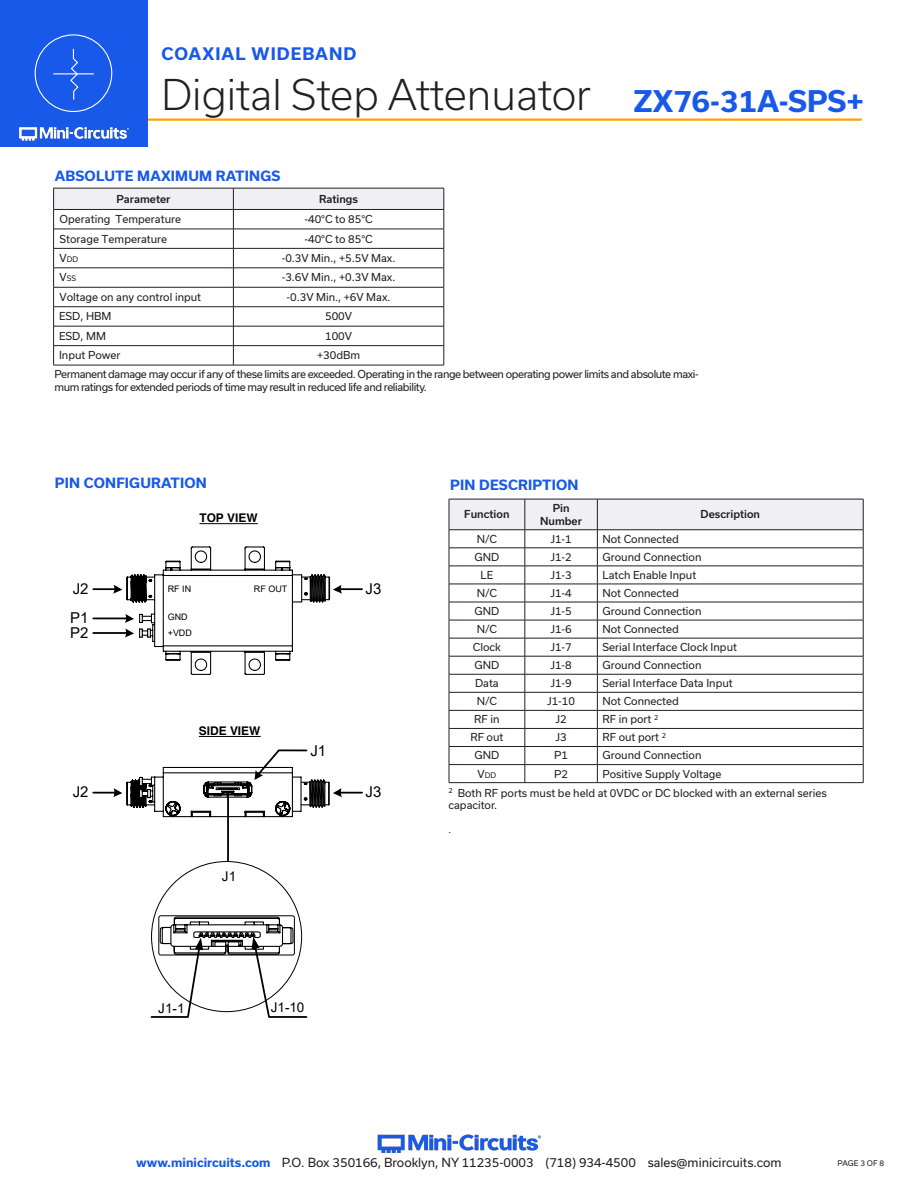
<style>
.page{position:relative;width:918px;height:1188px;background:#fff}
.page>*{position:absolute;margin:0;border:0;box-sizing:border-box;transform-origin:0 0}
.t1{font:300 40.5px "Usual";color:#231f20}
.t2{font:700 28.5px "Usual";color:#1859ea}
.t3{font:700 16.5px "Usual";letter-spacing:.065em;color:#1859ea}
.t4{font:15px/14.5px "Arial";color:#000}
.Blue_Headers{font:700 13.5px "Usual";letter-spacing:.015em;color:#1859ea}
.t5{font:13.5px "Arial";color:#000}
.t6{font:12px "Usual";color:#231f20}
.t7{font:700 12px "Helvetica";color:#000}
.Table_Body_Left_Just{font:10.5px "Usual";color:#231f20}
.SUB-HEADLINE{font:10.5px/12.6px "Usual";letter-spacing:-.04em;color:#231f20}
.Table_Body_Center{font:10.5px "Usual";color:#231f20}
.Notes{font:10.5px/12.6px "Usual";color:#231f20}
.Table_Header_Center{font:500 10.5px "Usual";color:#231f20}
.t8{font:9px/16.5px "Arial";color:#000}
.Notes-2{font:9px "Usual";color:#231f20}
.t9{font:7.5px "Usual";color:#231f20}
.Table_Body_Left_Just-2{font:7.35px "Usual";color:#231f20}
.s1{font-size:10.5px}
.s2{font-weight:700;color:#1859ea}
</style>
<div class="page">
<hr style="left:129px;top:118px;width:733px;height:3px;background:#ffa300">
<div style="left:0;top:0;width:147px;height:147px;background:#1859ea"></div>
<hr style="left:917px;top:0;width:1px;height:147px;background:#1859ea">
<img style="left:19px;top:126px;width:110px;height:15px">
<div style="left:35px;top:34px;width:77px;height:78px;border:1px solid #fff;border-radius:50%"></div>
<hr style="left:53px;top:73px;width:41px;height:1px;background:#fff">
<svg style="left:69px;top:48px;width:10px;height:52px"></svg>
<img style="left:377px;top:1134px;width:164px;height:19px">
<svg style="left:53px;top:188px;width:392px;height:177px"></svg>
<hr style="left:53px;top:365px;width:180px;height:1px;background:#231f20">
<hr style="left:233px;top:365px;width:211px;height:1px;background:#231f20">
<hr style="left:199px;top:523px;width:59px;height:1px;background:#000">
<hr style="left:340px;top:588px;width:22px;height:2px;background:#000">
<hr style="left:93px;top:618px;width:34px;height:1px;background:#000">
<hr style="left:93px;top:632px;width:34px;height:2px;background:#000">
<hr style="left:93px;top:588px;width:22px;height:2px;background:#000">
<hr style="left:340px;top:792px;width:22px;height:2px;background:#000">
<hr style="left:93px;top:792px;width:22px;height:2px;background:#000">
<hr style="left:227px;top:797px;width:2px;height:67px;background:#000">
<div style="left:152px;top:862px;width:150px;height:150px;background:#fff;border-radius:50%"></div>
<svg style="left:150px;top:916px;width:158px;height:102px"></svg>
<svg style="left:113px;top:546px;width:229px;height:129px"></svg>
<svg style="left:113px;top:735px;width:229px;height:123px"></svg>
<svg style="left:449px;top:499px;width:415px;height:283px"></svg>
<hr style="left:449px;top:782px;width:76px;height:1px;background:#231f20">
<hr style="left:525px;top:782px;width:72px;height:1px;background:#231f20">
<hr style="left:597px;top:782px;width:266px;height:1px;background:#231f20">
<h3 class="t3" style="left:161px;top:45px;width:197px">COAXIAL WIDEBAND</h3>
<h1 class="t1" style="left:161px;top:72px;width:431px">Digital Step Attenuator</h1>
<p class="Blue_Headers" style="left:55px;top:168px;width:227px">ABSOLUTE MAXIMUM RATINGS</p>
<p class="Table_Header_Center" style="left:116px;top:193px;width:56px">Parameter</p>
<p class="Table_Header_Center" style="left:319px;top:193px;width:41px">Ratings</p>
<p class="Table_Body_Left_Just" style="left:60px;top:213px;width:123px">Operating Temperature</p>
<p class="Table_Body_Center" style="left:304px;top:213px;width:70px">-40°C to 85°C</p>
<p class="Table_Body_Left_Just" style="left:60px;top:233px;width:109px">Storage Temperature</p>
<p class="Table_Body_Center" style="left:304px;top:233px;width:70px">-40°C to 85°C</p>
<p class="Table_Body_Left_Just-2" style="left:60px;top:255px;width:20px"><span class="s1">V</span>dd</p>
<p class="Table_Body_Center" style="left:282px;top:252px;width:115px">-0.3V Min., +5.5V Max.</p>
<p class="Table_Body_Left_Just-2" style="left:60px;top:274px;width:18px"><span class="s1">V</span>ss</p>
<p class="Table_Body_Center" style="left:282px;top:271px;width:115px">-3.6V Min., +0.3V Max.</p>
<p class="Table_Body_Left_Just" style="left:60px;top:291px;width:143px">Voltage on any control input</p>
<p class="Table_Body_Center" style="left:287px;top:291px;width:106px">-0.3V Min., +6V Max.</p>
<p class="Table_Body_Left_Just" style="left:59px;top:310px;width:54px">ESD, HBM</p>
<p class="Table_Body_Center" style="left:325px;top:310px;width:28px">500V</p>
<p class="Table_Body_Left_Just" style="left:59px;top:330px;width:48px">ESD, MM</p>
<p class="Table_Body_Center" style="left:325px;top:330px;width:28px">100V</p>
<p class="Table_Body_Left_Just" style="left:59px;top:349px;width:63px">Input Power</p>
<p class="Table_Body_Center" style="left:317px;top:349px;width:45px">+30dBm</p>
<h2 class="t2" style="left:634px;top:85px;width:232px">ZX76-31A-SPS+</h2>
<p class="SUB-HEADLINE" style="left:54px;top:368px;width:646px">Permanent damage may occur if any of these limits are exceeded. Operating in the range between operating power limits and absolute maxi&shy;mum ratings for extended periods of time may result in reduced life and reliability.</p>
<p class="Blue_Headers" style="left:55px;top:475px;width:154px">PIN CONFIGURATION</p>
<p class="Blue_Headers" style="left:450px;top:477px;width:130px">PIN DESCRIPTION</p>
<p class="t7" style="left:199px;top:511px;width:60px">TOP VIEW</p>
<p class="Table_Header_Center" style="left:464px;top:508px;width:47px">Function</p>
<p class="Table_Header_Center" style="left:553px;top:502px;width:18px">Pin</p>
<p class="Table_Header_Center" style="left:540px;top:515px;width:43px">Number</p>
<p class="Table_Header_Center" style="left:701px;top:508px;width:61px">Description</p>
<p class="t4" style="left:73px;top:581px;width:17px">J2</p>
<p class="t4" style="left:70px;top:610px;width:20px">P1<br>P2</p>
<p class="t8" style="left:168px;top:580px;width:25px">RF IN</p>
<p class="t8" style="left:254px;top:580px;width:35px">RF OUT</p>
<p class="t8" style="left:168px;top:608px;width:26px">GND +VDD</p>
<p class="t7" style="left:199px;top:724px;width:63px">SIDE VIEW</p>
<p class="t4" style="left:310px;top:744px;width:17px">J1</p>
<p class="t4" style="left:366px;top:581px;width:17px">J3</p>
<p class="t4" style="left:73px;top:785px;width:17px">J2</p>
<p class="t4" style="left:366px;top:785px;width:17px">J3</p>
<p class="t5" style="left:222px;top:866px;width:16px">J1</p>
<p class="t5" style="left:158px;top:999px;width:28px">J1-1</p>
<p class="t5" style="left:271px;top:998px;width:35px">J1-10</p>
<p class="Table_Body_Center" style="left:477px;top:533px;width:22px">N/C</p>
<p class="Table_Body_Center" style="left:550px;top:533px;width:23px">J1-1</p>
<p class="Table_Body_Left_Just" style="left:602px;top:533px;width:78px">Not Connected</p>
<p class="Table_Body_Center" style="left:474px;top:551px;width:26px">GND</p>
<p class="Table_Body_Center" style="left:550px;top:551px;width:23px">J1-2</p>
<p class="Table_Body_Left_Just" style="left:602px;top:551px;width:101px">Ground Connection</p>
<p class="Table_Body_Center" style="left:481px;top:569px;width:14px">LE</p>
<p class="Table_Body_Center" style="left:550px;top:569px;width:23px">J1-3</p>
<p class="Table_Body_Left_Just" style="left:602px;top:569px;width:95px">Latch Enable Input</p>
<p class="Table_Body_Center" style="left:477px;top:587px;width:22px">N/C</p>
<p class="Table_Body_Center" style="left:550px;top:587px;width:23px">J1-4</p>
<p class="Table_Body_Left_Just" style="left:602px;top:587px;width:78px">Not Connected</p>
<p class="Table_Body_Center" style="left:474px;top:605px;width:26px">GND</p>
<p class="Table_Body_Center" style="left:550px;top:605px;width:23px">J1-5</p>
<p class="Table_Body_Left_Just" style="left:602px;top:605px;width:101px">Ground Connection</p>
<p class="Table_Body_Center" style="left:477px;top:623px;width:22px">N/C</p>
<p class="Table_Body_Center" style="left:550px;top:623px;width:23px">J1-6</p>
<p class="Table_Body_Left_Just" style="left:602px;top:623px;width:78px">Not Connected</p>
<p class="Table_Body_Center" style="left:473px;top:641px;width:29px">Clock</p>
<p class="Table_Body_Center" style="left:550px;top:641px;width:23px">J1-7</p>
<p class="Table_Body_Left_Just" style="left:602px;top:641px;width:136px">Serial Interface Clock Input</p>
<p class="Table_Body_Center" style="left:474px;top:659px;width:26px">GND</p>
<p class="Table_Body_Center" style="left:550px;top:659px;width:23px">J1-8</p>
<p class="Table_Body_Left_Just" style="left:602px;top:659px;width:101px">Ground Connection</p>
<p class="Table_Body_Center" style="left:475px;top:677px;width:25px">Data</p>
<p class="Table_Body_Center" style="left:550px;top:677px;width:23px">J1-9</p>
<p class="Table_Body_Left_Just" style="left:602px;top:677px;width:132px">Serial Interface Data Input</p>
<p class="Table_Body_Center" style="left:477px;top:695px;width:22px">N/C</p>
<p class="Table_Body_Center" style="left:547px;top:695px;width:30px">J1-10</p>
<p class="Table_Body_Left_Just" style="left:602px;top:695px;width:78px">Not Connected</p>
<p class="Table_Body_Center" style="left:474px;top:713px;width:27px">RF in</p>
<p class="Table_Body_Center" style="left:555px;top:713px;width:13px">J2</p>
<p class="Table_Body_Left_Just" style="left:602px;top:713px;width:57px">RF in port <sup>2</sup></p>
<p class="Table_Body_Center" style="left:470px;top:731px;width:35px">RF out</p>
<p class="Table_Body_Center" style="left:555px;top:731px;width:13px">J3</p>
<p class="Table_Body_Left_Just" style="left:602px;top:731px;width:65px">RF out port <sup>2</sup></p>
<p class="Table_Body_Center" style="left:474px;top:749px;width:26px">GND</p>
<p class="Table_Body_Center" style="left:554px;top:749px;width:15px">P1</p>
<p class="Table_Body_Left_Just" style="left:602px;top:749px;width:101px">Ground Connection</p>
<p class="Table_Body_Left_Just-2" style="left:478px;top:771px;width:20px"><span class="s1">V</span>dd</p>
<p class="Table_Body_Center" style="left:554px;top:768px;width:15px">P2</p>
<p class="Table_Body_Left_Just" style="left:602px;top:768px;width:121px">Positive Supply Voltage</p>
<p class="Notes" style="left:448px;top:787px;width:380px"><sup>2</sup> Both RF ports must be held at 0VDC or DC blocked with an external series capacitor.</p>
<p class="Notes-2" style="left:448px;top:824px;width:4px">.</p>
<p class="t6" style="left:136px;top:1156px;width:647px"><span class="s2">www.minicircuits.com</span> P.O. Box 350166, Brooklyn, NY 11235-0003 (718) 934-4500 sales@minicircuits.com</p>
<p class="t9" style="left:838px;top:1159px;width:48px">PAGE 3 OF 8</p>
</div>
